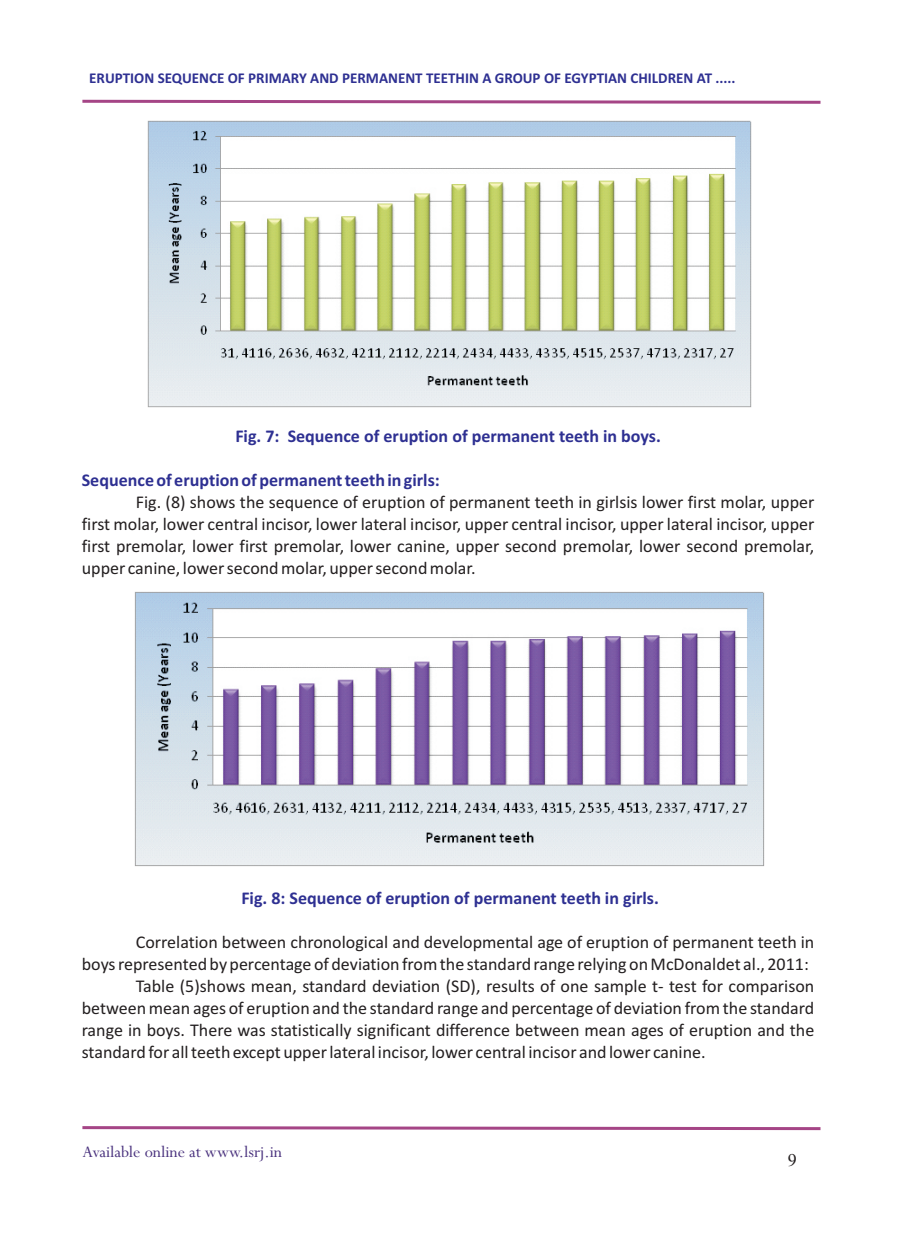
<style>
.page{position:relative;width:898px;height:1242px;background:#fff}
.page>*{position:absolute;margin:0;border:0;box-sizing:border-box;transform-origin:0 0}
.t1{font:18px/21.9px "Calibri";color:#231f20;text-align:justify}
.t2{font:700 18px "Calibri";color:#2e3092}
.t3{font:18px "Perpetua";color:#49317d}
.t4{font:18px "Times New Roman";color:#231f20}
.t5{font:700 15px "Calibri";color:#2e3092}
</style>
<div class="page">
<svg style="left:82px;top:1126px;width:739px;height:5px"></svg>
<svg style="left:82px;top:99px;width:739px;height:5px"></svg>
<img style="left:147px;top:120px;width:604px;height:288px">
<img style="left:134px;top:591px;width:630px;height:275px">
<p class="t5" style="left:89px;top:72px;width:647px">ERUPTION SEQUENCE OF PRIMARY AND PERMANENT TEETHIN A GROUP OF EGYPTIAN CHILDREN AT .....</p>
<p class="t2" style="left:235px;top:429px;width:427px">Fig. 7: Sequence of eruption of permanent teeth in boys.</p>
<p class="t2" style="left:82px;top:473px;width:359px">Sequence of eruption of permanent teethin girls:</p>
<p class="t1" style="left:82px;top:493px;width:734px;text-indent:54px">Fig. (8) shows the sequence of eruption of permanent teeth in girlsis lower first molar, upper first molar, lower central incisor, lower lateral incisor, upper central incisor, upper lateral incisor, upper first premolar, lower first premolar, lower canine, upper second premolar, lower second premolar, upper canine, lower second molar, upper second molar.</p>
<p class="t2" style="left:241px;top:890px;width:419px">Fig. 8: Sequence of eruption of permanent teeth in girls.</p>
<p class="t1" style="left:136px;top:932px;width:679px">Correlation between chronological and developmental age of eruption of permanent teeth in</p>
<p class="t1" style="left:82px;top:954px;width:728px">boys represented by percentage of deviation from the standard range relying on McDonaldet al., 2011:</p>
<p class="t1" style="left:136px;top:976px;width:679px">Table (5)shows mean, standard deviation (SD), results of one sample t- test for comparison</p>
<p class="t1" style="left:82px;top:998px;width:733px">between mean ages of eruption and the standard range and percentage of deviation from the standard</p>
<p class="t1" style="left:82px;top:1020px;width:733px">range in boys. There was statistically significant difference between mean ages of eruption and the</p>
<p class="t1" style="left:82px;top:1042px;width:625px">standard for all teeth except upper lateral incisor, lower central incisor and lower canine.</p>
<p class="t3" style="left:82px;top:1145px;width:201px">Available online at www.lsrj.in</p>
<p class="t4" style="left:787px;top:1154px;width:10px">9</p>
</div>
